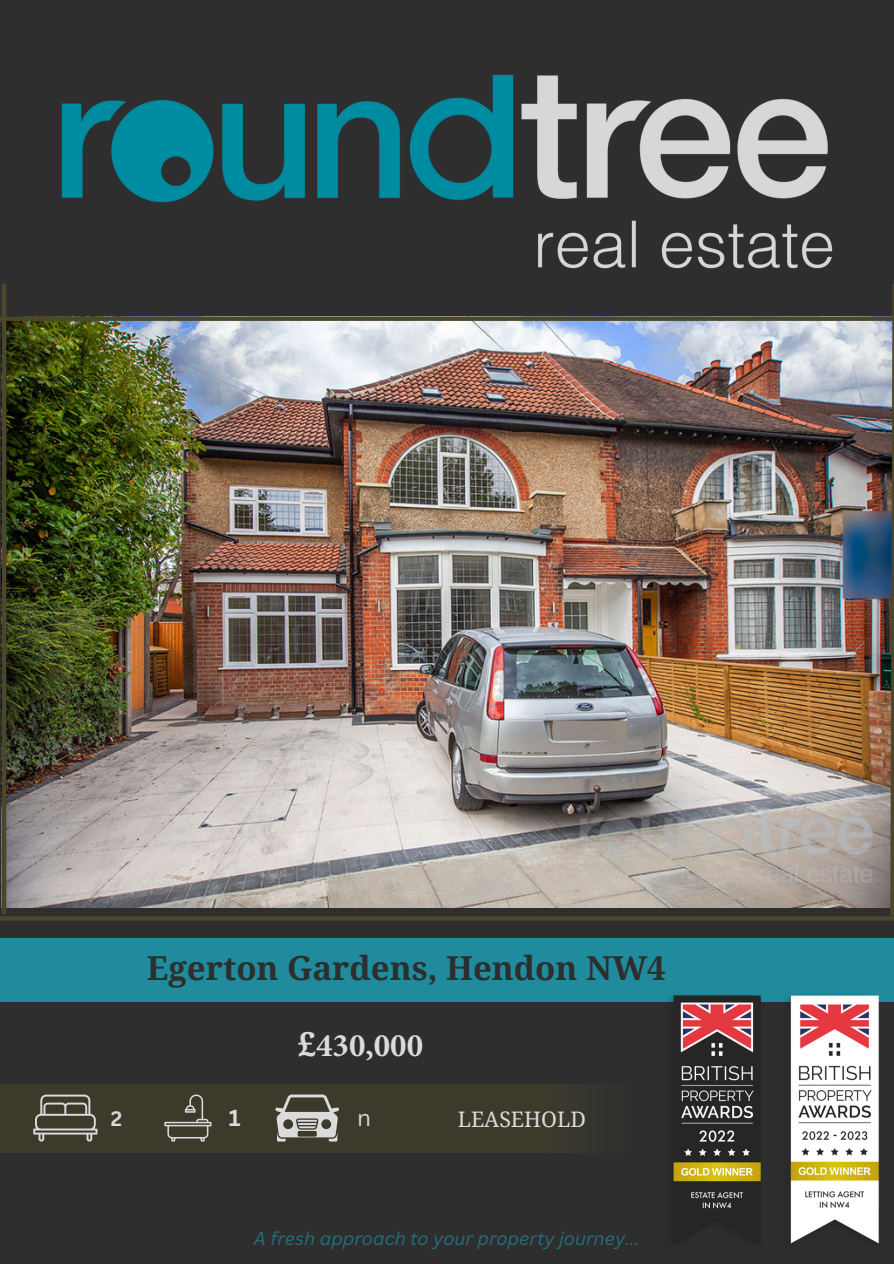
<style>
.page{position:relative;width:894px;height:1264px;background:#fff}
.page>*{position:absolute;margin:0;border:0;box-sizing:border-box;transform-origin:0 0}
.t1{font:700 33px "Noto Serif";color:#2e2e2e}
.t2{font:700 32.85px "Minion Pro";color:#dbdbdb}
.t3{font:700 22.5px "Canva Sans";color:#dbdbdb}
.t4{font:22.5px "Canva Sans";color:#dbdbdb}
.t5{font:21.3px "Noto Serif";color:#dbdbdb}
.t6{font:700 20.4px "Canva Sans";color:#dbdbdb}
.t7{font:italic 18px "Canva Sans";color:#1f8b9d}
.s1{font-family:"Noto Serif"}
</style>
<div class="page">
<div style="left:0;top:0;width:893px;height:1263px;background:#2e2e2e"></div>
<img style="left:61px;top:74px;width:772px;height:195px">
<div style="left:0;top:937px;width:893px;height:64px;background:#1f8b9d"></div>
<div style="left:0;top:1083px;width:558px;height:69px;background:#3d3a2c"></div>
<img style="left:661px;top:995px;width:105px;height:214px">
<img style="left:778px;top:995px;width:105px;height:249px">
<img style="left:6px;top:321px;width:881px;height:586px">
<div style="left:0;top:316px;width:893px;height:5px;background:#4b462c"></div>
<hr style="left:2px;top:283px;width:4px;height:631px;background:#4b462c">
<img style="left:887px;top:284px;width:6px;height:632px">
<hr style="left:0;top:916px;width:893px;height:4px;background:#4b462c">
<svg style="left:164px;top:1094px;width:47px;height:47px"></svg>
<svg style="left:33px;top:1094px;width:64px;height:47px"></svg>
<svg style="left:275px;top:1094px;width:64px;height:47px"></svg>
<div style="left:546px;top:1083px;width:89px;height:69px;background:#36352d"></div>
<h1 class="t1" style="left:147px;top:944px;width:520px">Egerton Gardens, Hendon NW4</h1>
<p class="t6" style="left:111px;top:1104px;width:13px">2</p>
<p class="t3" style="left:229px;top:1101px;width:13px">1</p>
<p class="t2" style="left:297px;top:1022px;width:127px"><span class="s1">£</span>430,000</p>
<p class="t4" style="left:357px;top:1101px;width:15px">n</p>
<p class="t5" style="left:457px;top:1103px;width:130px">LEASEHOLD</p>
<p class="t7" style="left:254px;top:1225px;width:387px">A fresh approach to your property journey...</p>
</div>
